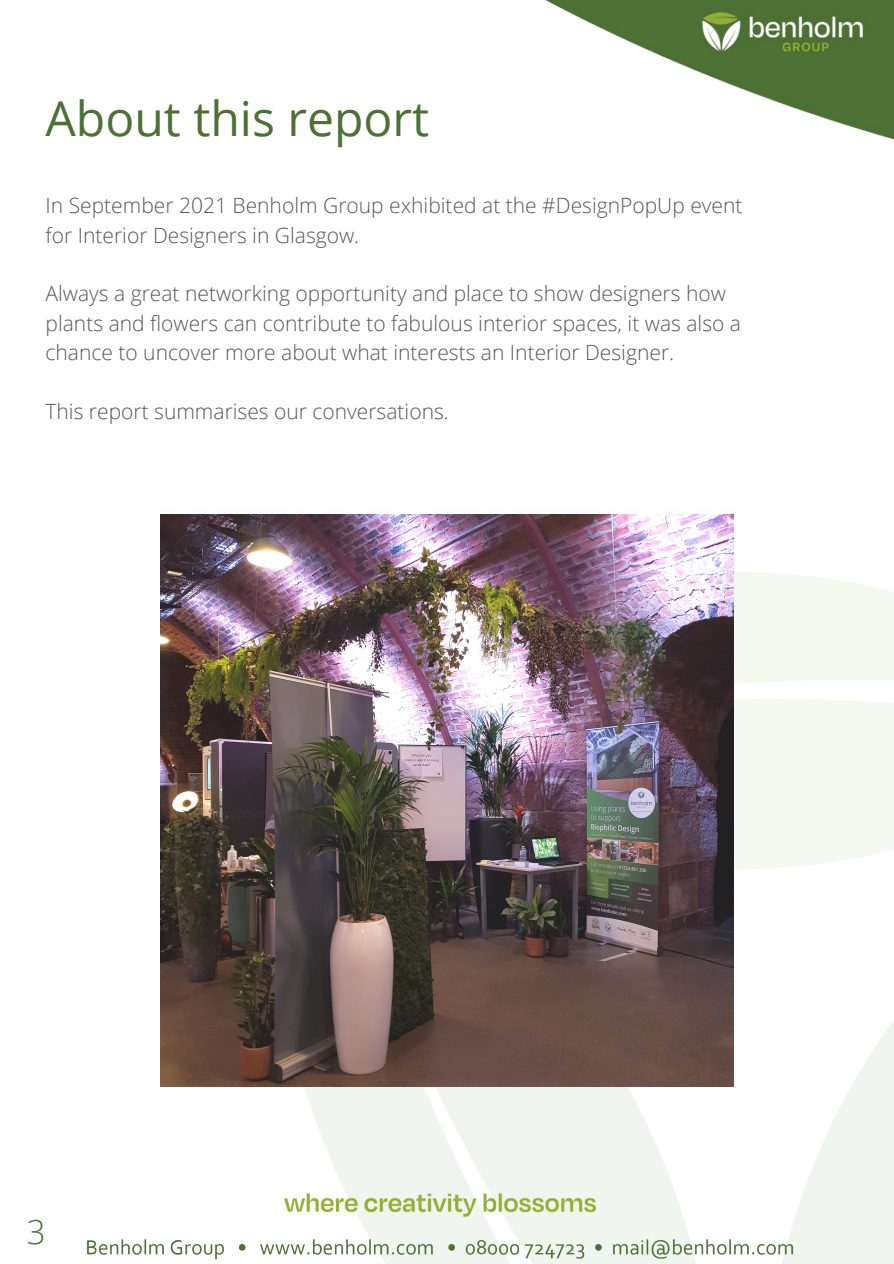
<style>
.page{position:relative;width:894px;height:1264px;background:#fff}
.page>*{position:absolute;margin:0;border:0;box-sizing:border-box;transform-origin:0 0}
.t1{font:48px "Open Sans";color:#4d7035}
.t2{font:300 33px "Open Sans";color:#4d7035}
.t3{font:300 21px/29.2px "Open Sans";color:#575757}
</style>
<div class="page">
<img style="left:86px;top:0;width:807px;height:1263px">
<img style="left:161px;top:514px;width:572px;height:572px">
<p class="t1" style="left:46px;top:85px;width:385px">About this report</p>
<p class="t3" style="left:46px;top:191px;width:698px">In September 2021 Benholm Group exhibited at the #DesignPopUp event for Interior Designers in Glasgow.</p>
<p class="t3" style="left:46px;top:278px;width:696px">Always a great networking opportunity and place to show designers how plants and flowers can contribute to fabulous interior spaces, it was also a chance to uncover more about what interests an Interior Designer.</p>
<p class="t3" style="left:46px;top:396px;width:404px">This report summarises our conversations.</p>
<p class="t2" style="left:27px;top:1208px;width:20px">3</p>
</div>
